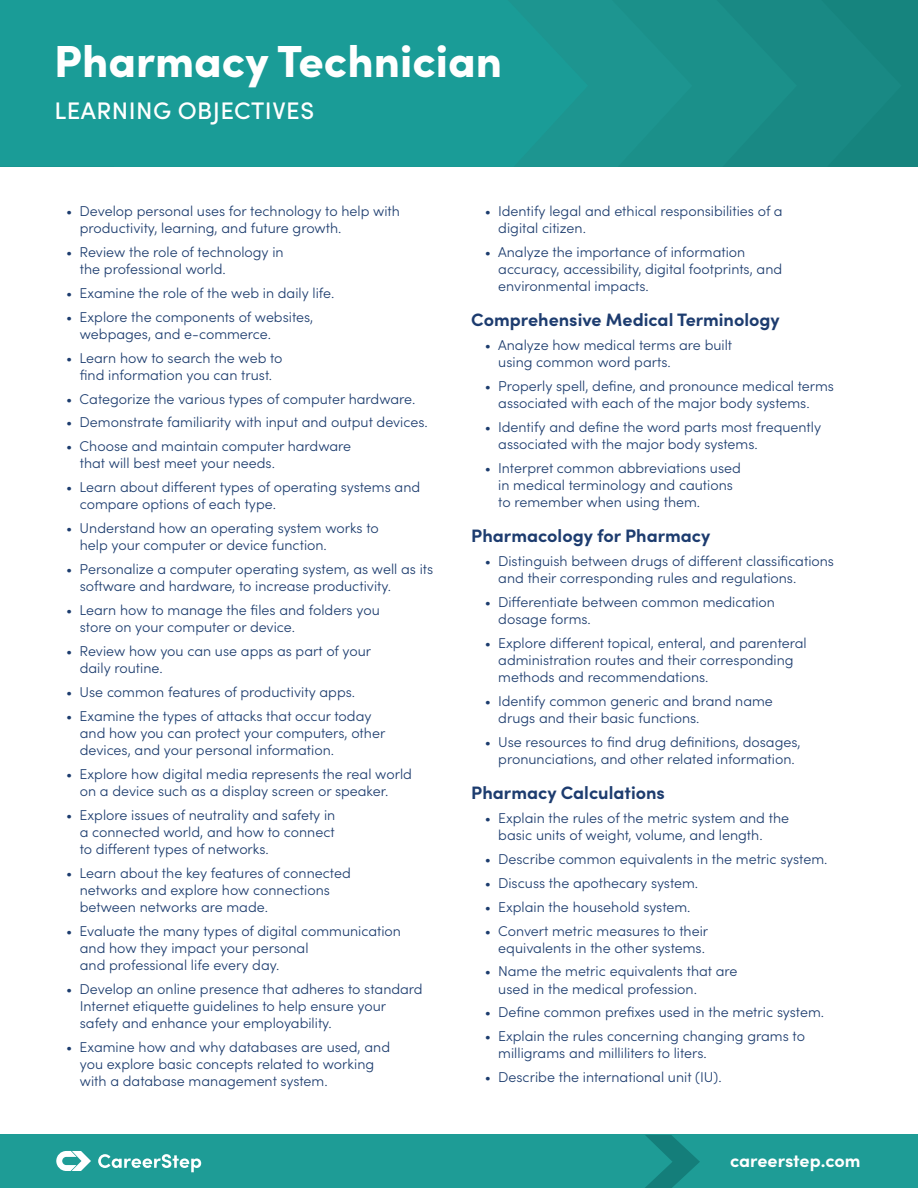
<style>
.page{position:relative;width:918px;height:1188px;background:#fff}
.page>*{position:absolute;margin:0;border:0;box-sizing:border-box;transform-origin:0 0}
.t1{font:900 45px "Sofia Pro";color:#fff}
.t2{font:500 24px "Sofia Pro";letter-spacing:.02em;color:#fff}
.t3{font:700 18px "Sofia Pro";color:#1d3c6f}
.t4{font:700 18px "Sofia Pro";letter-spacing:-.005em;color:#fff}
.t5{font:300 14.25px/17.1px "Sofia Pro";color:#1c3c6e}
</style>
<div class="page">
<div style="left:797px;top:0;width:105px;height:167px;background:#198984"></div>
<div style="left:692px;top:0;width:105px;height:167px;background:#1b908a"></div>
<div style="left:588px;top:0;width:104px;height:167px;background:#1d9590"></div>
<div style="left:0;top:0;width:588px;height:167px;background:#1a9c97"></div>
<div style="left:0;top:1135px;width:918px;height:53px;background:#1e9c96"></div>
<svg style="left:645px;top:1135px;width:55px;height:53px"></svg>
<svg style="left:56px;top:1151px;width:35px;height:20px"></svg>
<svg style="left:98px;top:1154px;width:103px;height:18px"></svg>
<h1 class="t1" style="left:54px;top:26px;width:450px">Pharmacy Technician</h1>
<h2 class="t2" style="left:54px;top:93px;width:261px">LEARNING OBJECTIVES</h2>
<p class="t5" style="left:80px;top:202px;width:322px;text-indent:-13px">• Develop personal uses for technology to help with productivity, learning, and future growth.</p>
<p class="t5" style="left:80px;top:243px;width:205px;text-indent:-13px">• Review the role of technology in the professional world.</p>
<p class="t5" style="left:66px;top:284px;width:270px">• Examine the role of the web in daily life.</p>
<p class="t5" style="left:80px;top:307px;width:235px;text-indent:-13px">• Explore the components of websites, webpages, and e-commerce.</p>
<p class="t5" style="left:66px;top:348px;width:218px;text-align:center">• Learn how to search the web to find information you can trust.</p>
<p class="t5" style="left:66px;top:389px;width:351px">• Categorize the various types of computer hardware.</p>
<p class="t5" style="left:66px;top:413px;width:363px">• Demonstrate familiarity with input and output devices.</p>
<p class="t5" style="left:80px;top:437px;width:273px;text-indent:-13px">• Choose and maintain computer hardware that will best meet your needs.</p>
<p class="t5" style="left:80px;top:478px;width:342px;text-indent:-13px">• Learn about different types of operating systems and compare options of each type.</p>
<p class="t5" style="left:80px;top:519px;width:301px;text-indent:-13px">• Understand how an operating system works to help your computer or device function.</p>
<p class="t5" style="left:80px;top:560px;width:355px;text-indent:-13px">• Personalize a computer operating system, as well as its software and hardware, to increase productivity.</p>
<p class="t5" style="left:80px;top:601px;width:302px;text-indent:-13px">• Learn how to manage the files and folders you store on your computer or device.</p>
<p class="t5" style="left:80px;top:642px;width:293px;text-indent:-13px">• Review how you can use apps as part of your daily routine.</p>
<p class="t5" style="left:66px;top:683px;width:290px">• Use common features of productivity apps.</p>
<p class="t5" style="left:80px;top:707px;width:307px;text-indent:-13px">• Examine the types of attacks that occur today and how you can protect your computers, other devices, and your personal information.</p>
<p class="t5" style="left:80px;top:765px;width:334px;text-indent:-13px">• Explore how digital media represents the real world on a device such as a display screen or speaker.</p>
<p class="t5" style="left:80px;top:806px;width:257px;text-align:justify;text-indent:-13px">• Explore issues of neutrality and safety in a connected world, and how to connect to different types of networks.</p>
<p class="t5" style="left:80px;top:864px;width:273px;text-indent:-13px">• Learn about the key features of connected networks and explore how connections between networks are made.</p>
<p class="t5" style="left:80px;top:922px;width:323px;text-indent:-13px">• Evaluate the many types of digital communication and how they impact your personal<br>and professional life every day.</p>
<p class="t5" style="left:80px;top:980px;width:344px;text-indent:-13px">• Develop an online presence that adheres to standard<br>Internet etiquette guidelines to help ensure your safety and enhance your employability.</p>
<p class="t5" style="left:80px;top:1038px;width:312px;text-indent:-13px">• Examine how and why databases are used, and you explore basic concepts related to working with a database management system.</p>
<p class="t5" style="left:498px;top:202px;width:286px;text-indent:-13px">• Identify legal and ethical responsibilities of a digital citizen.</p>
<p class="t5" style="left:498px;top:243px;width:285px;text-indent:-13px">• Analyze the importance of information accuracy, accessibility, digital footprints, and environmental impacts.</p>
<p class="t3" style="left:471px;top:306px;width:310px">Comprehensive Medical Terminology</p>
<p class="t5" style="left:498px;top:336px;width:235px;text-indent:-13px">• Analyze how medical terms are built using common word parts.</p>
<p class="t5" style="left:498px;top:377px;width:337px;text-indent:-13px">• Properly spell, define, and pronounce medical terms associated with each of the major body systems.</p>
<p class="t5" style="left:498px;top:418px;width:324px;text-indent:-13px">• Identify and define the word parts most frequently associated with the major body systems.</p>
<p class="t5" style="left:498px;top:459px;width:244px;text-indent:-13px">• Interpret common abbreviations used in medical terminology and cautions to remember when using them.</p>
<p class="t3" style="left:471px;top:522px;width:241px">Pharmacology for Pharmacy</p>
<p class="t5" style="left:498px;top:552px;width:337px;text-indent:-13px">• Distinguish between drugs of different classifications and their corresponding rules and regulations.</p>
<p class="t5" style="left:498px;top:593px;width:278px;text-indent:-13px">• Differentiate between common medication dosage forms.</p>
<p class="t5" style="left:498px;top:634px;width:310px;text-indent:-13px">• Explore different topical, enteral, and parenteral administration routes and their corresponding methods and recommendations.</p>
<p class="t5" style="left:498px;top:692px;width:276px;text-indent:-13px">• Identify common generic and brand name drugs and their basic functions.</p>
<p class="t5" style="left:485px;top:733px;width:317px;text-align:center">• Use resources to find drug definitions, dosages, pronunciations, and other related information.</p>
<p class="t3" style="left:471px;top:779px;width:195px">Pharmacy Calculations</p>
<p class="t5" style="left:498px;top:809px;width:292px;text-indent:-13px">• Explain the rules of the metric system and the basic units of weight, volume, and length.</p>
<p class="t5" style="left:485px;top:850px;width:344px">• Describe common equivalents in the metric system.</p>
<p class="t5" style="left:485px;top:873px;width:215px">• Discuss the apothecary system.</p>
<p class="t5" style="left:485px;top:897px;width:207px">• Explain the household system.</p>
<p class="t5" style="left:485px;top:921px;width:225px;text-align:right">• Convert metric measures to their equivalents in the other systems.</p>
<p class="t5" style="left:498px;top:962px;width:241px;text-indent:-13px">• Name the metric equivalents that are used in the medical profession.</p>
<p class="t5" style="left:485px;top:1003px;width:341px">• Define common prefixes used in the metric system.</p>
<p class="t5" style="left:498px;top:1027px;width:308px;text-indent:-13px">• Explain the rules concerning changing grams to milligrams and milliliters to liters.</p>
<p class="t5" style="left:485px;top:1068px;width:238px">• Describe the international unit (IU).</p>
<p class="t4" style="left:730px;top:1147px;width:132px">careerstep.com</p>
</div>
